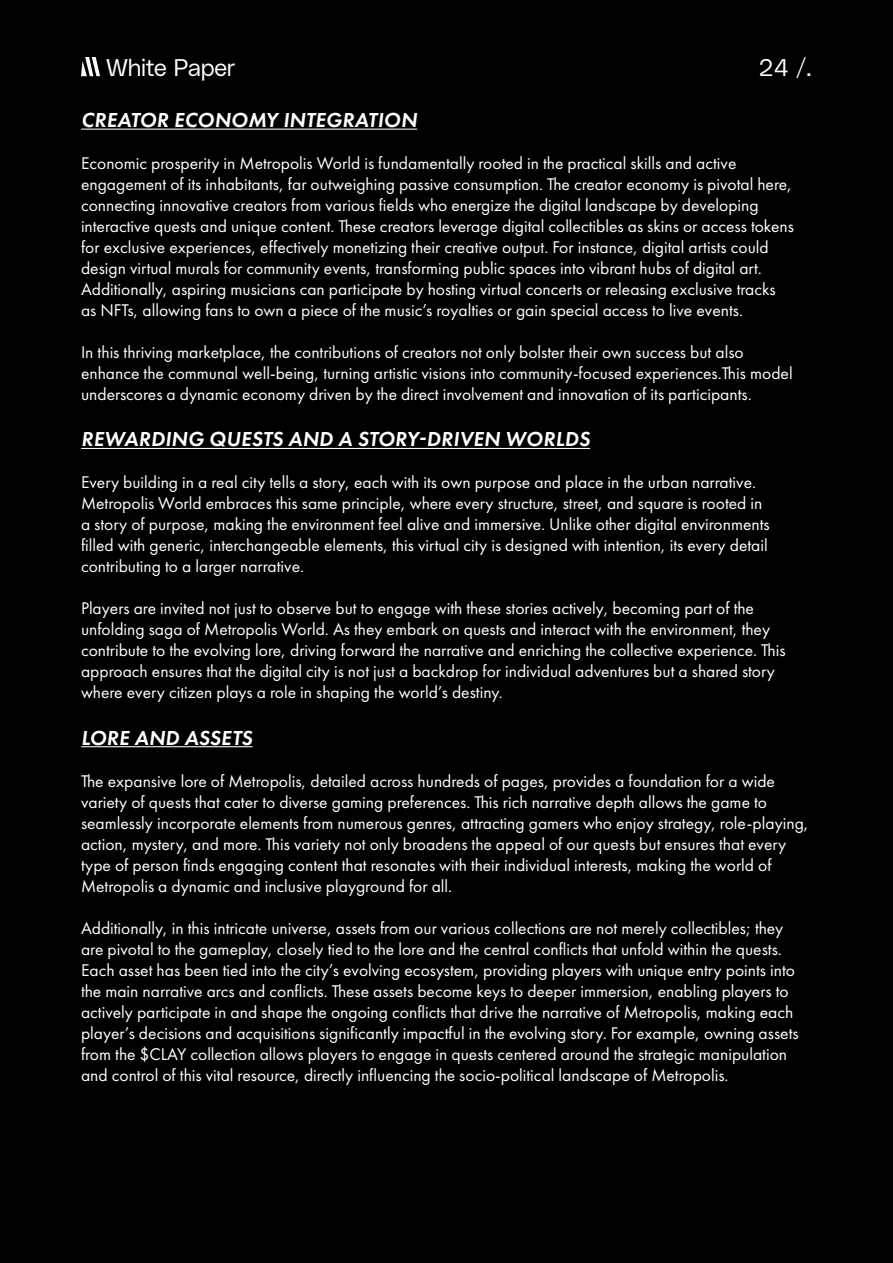
<style>
.page{position:relative;width:893px;height:1263px;background:#000}
.page>*{position:absolute;margin:0;border:0;box-sizing:border-box;transform-origin:0 0}
.t1{font:24px "Poly Sans Slim";letter-spacing:-.015em;color:#fff}
.t2{font:italic 600 21px "Futura PT";letter-spacing:.01em;color:#fff}
.t3{font:17.55px/21px "Futura PT";color:#fff}
</style>
<div class="page">
<svg style="left:81px;top:57px;width:19px;height:19px"></svg>
<hr style="left:81px;top:129px;width:336px;height:1px;background:#fff">
<hr style="left:81px;top:448px;width:509px;height:1px;background:#fff">
<hr style="left:81px;top:746px;width:171px;height:1px;background:#fff">
<h1 class="t1" style="left:106px;top:50px;width:131px">White Paper</h1>
<h1 class="t1" style="left:759px;top:50px;width:55px">24 /.</h1>
<p class="t2" style="left:81px;top:106px;width:337px">CREATOR ECONOMY INTEGRATION</p>
<p class="t3" style="left:81px;top:153px;width:714px">Economic prosperity in Metropolis World is fundamentally rooted in the practical skills and active engagement of its inhabitants, far outweighing passive consumption. The creator economy is pivotal here, connecting innovative creators from various fields who energize the digital landscape by developing interactive quests and unique content. These creators leverage digital collectibles as skins or access tokens for exclusive experiences, effectively monetizing their creative output. For instance, digital artists could design virtual murals for community events, transforming public spaces into vibrant hubs of digital art.<br>Additionally, aspiring musicians can participate by hosting virtual concerts or releasing exclusive tracks as NFTs, allowing fans to own a piece of the music’s royalties or gain special access to live events.</p>
<p class="t3" style="left:81px;top:342px;width:713px">In this thriving marketplace, the contributions of creators not only bolster their own success but also enhance the communal well-being, turning artistic visions into community-focused experiences.This model underscores a dynamic economy driven by the direct involvement and innovation of its participants.</p>
<p class="t2" style="left:81px;top:426px;width:510px">REWARDING QUESTS AND A STORY-DRIVEN WORLDS</p>
<p class="t3" style="left:81px;top:472px;width:690px">Every building in a real city tells a story, each with its own purpose and place in the urban narrative.<br>Metropolis World embraces this same principle, where every structure, street, and square is rooted in a story of purpose, making the environment feel alive and immersive. Unlike other digital environments filled with generic, interchangeable elements, this virtual city is designed with intention, its every detail contributing to a larger narrative.</p>
<p class="t3" style="left:81px;top:598px;width:706px">Players are invited not just to observe but to engage with these stories actively, becoming part of the unfolding saga of Metropolis World. As they embark on quests and interact with the environment, they contribute to the evolving lore, driving forward the narrative and enriching the collective experience. This approach ensures that the digital city is not just a backdrop for individual adventures but a shared story where every citizen plays a role in shaping the world’s destiny.</p>
<p class="t2" style="left:81px;top:724px;width:173px">LORE AND ASSETS</p>
<p class="t3" style="left:81px;top:770px;width:729px">The expansive lore of Metropolis, detailed across hundreds of pages, provides a foundation for a wide variety of quests that cater to diverse gaming preferences. This rich narrative depth allows the game to seamlessly incorporate elements from numerous genres, attracting gamers who enjoy strategy, role-playing, action, mystery, and more. This variety not only broadens the appeal of our quests but ensures that every type of person finds engaging content that resonates with their individual interests, making the world of Metropolis a dynamic and inclusive playground for all.</p>
<p class="t3" style="left:81px;top:917px;width:719px">Additionally, in this intricate universe, assets from our various collections are not merely collectibles; they are pivotal to the gameplay, closely tied to the lore and the central conflicts that unfold within the quests.<br>Each asset has been tied into the city’s evolving ecosystem, providing players with unique entry points into the main narrative arcs and conflicts. These assets become keys to deeper immersion, enabling players to actively participate in and shape the ongoing conflicts that drive the narrative of Metropolis, making each player’s decisions and acquisitions significantly impactful in the evolving story. For example, owning assets from the $CLAY collection allows players to engage in quests centered around the strategic manipulation and control of this vital resource, directly influencing the socio-political landscape of Metropolis.</p>
</div>
